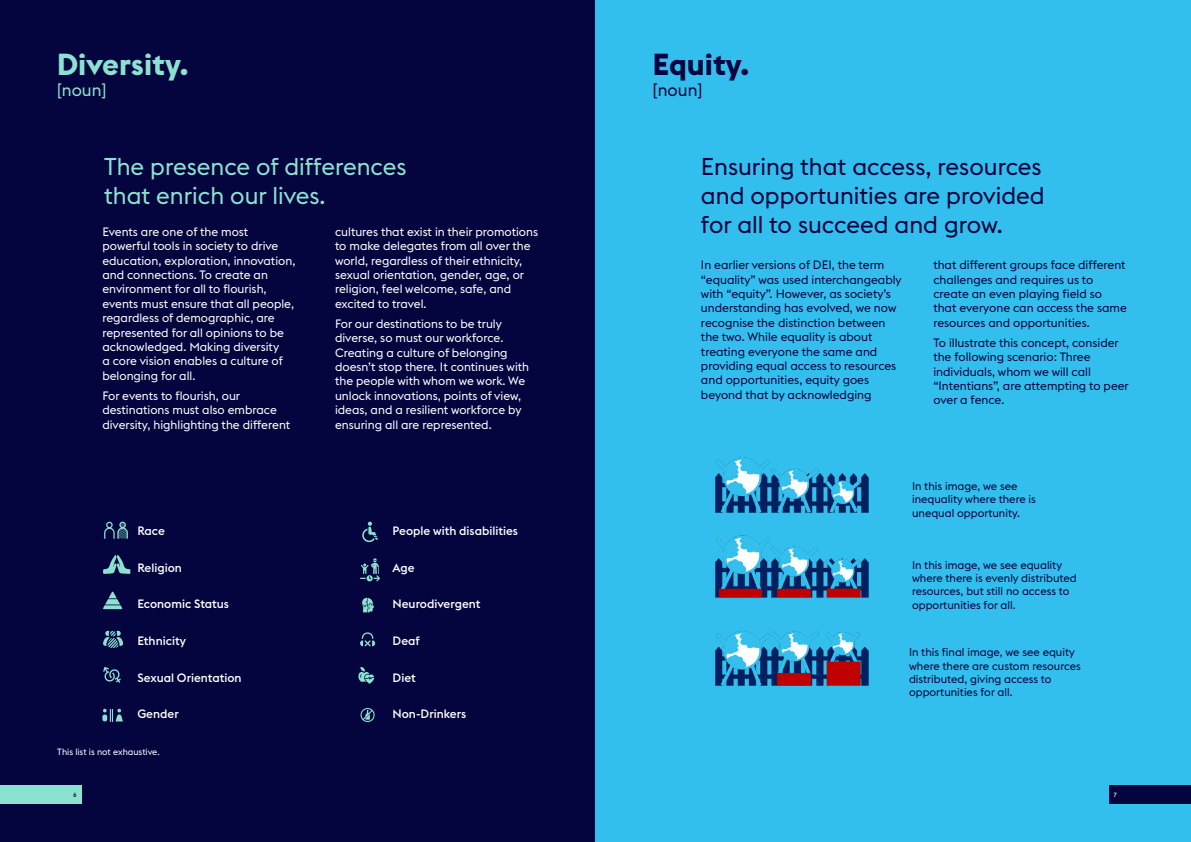
<style>
.page{position:relative;width:1191px;height:842px;background:#fff}
.page>*{position:absolute;margin:0;border:0;box-sizing:border-box;transform-origin:0 0}
.t1{font:700 30px "Euclid Flex B";color:#8ce2d0}
.t2{font:700 30px "Euclid Flex B";color:#04043f}
.t3{font:24px/28.8px "Euclid Flex B";color:#04043f}
.t4{font:24px/28.8px "Euclid Flex B";color:#8ce2d0}
.t5{font:17px "Euclid Flex B";color:#8ce2d0}
.t6{font:17px "Euclid Flex B";color:#04043f}
.t7{font:12px/14.4px "Euclid Flex B";color:#fff}
.t8{font:12px/14.4px "Euclid Flex B";color:#04043f}
.t9{font:500 12px "Euclid Flex B";color:#fff}
.t10{font:11.2px/13.4px "Euclid Flex B";color:#04043f}
.t11{font:9px "Euclid Flex B";color:#fff}
.t12{font:500 6px "Euclid Flex B";color:#000}
.t13{font:500 6px "Euclid Flex B";color:#fff}
</style>
<div class="page">
<div style="left:0;top:0;width:595px;height:842px;background:#04043f"></div>
<svg style="left:104px;top:522px;width:24px;height:17px"></svg>
<svg style="left:103px;top:555px;width:27px;height:19px"></svg>
<svg style="left:103px;top:592px;width:19px;height:17px"></svg>
<svg style="left:103px;top:631px;width:20px;height:17px"></svg>
<svg style="left:103px;top:667px;width:18px;height:16px"></svg>
<svg style="left:102px;top:709px;width:21px;height:13px"></svg>
<svg style="left:362px;top:522px;width:16px;height:20px"></svg>
<svg style="left:360px;top:558px;width:20px;height:23px"></svg>
<svg style="left:362px;top:598px;width:12px;height:14px"></svg>
<svg style="left:360px;top:632px;width:15px;height:14px"></svg>
<svg style="left:358px;top:667px;width:16px;height:17px"></svg>
<svg style="left:360px;top:708px;width:15px;height:14px"></svg>
<div style="left:595px;top:0;width:596px;height:842px;background:#33bfed"></div>
<img style="left:715px;top:631px;width:153px;height:55px">
<img style="left:715px;top:535px;width:153px;height:63px">
<img style="left:715px;top:458px;width:154px;height:55px">
<div style="left:1108px;top:785px;width:83px;height:19px;background:#04043f"></div>
<div style="left:0;top:785px;width:82px;height:19px;background:#8ce2d0"></div>
<h1 class="t1" style="left:57px;top:48px;width:133px">Diversity.</h1>
<h3 class="t5" style="left:57px;top:80px;width:52px">[noun]</h3>
<h2 class="t4" style="left:104px;top:153px;width:304px">The presence of differences that enrich our lives.</h2>
<p class="t7" style="left:102px;top:224px;width:194px">Events are one of the most powerful tools in society to drive education, exploration, innovation, and connections. To create an environment for all to flourish, events must ensure that all people, regardless of demographic, are represented for all opinions to be acknowledged. Making diversity<br>a core vision enables a culture of belonging for all.</p>
<p class="t7" style="left:102px;top:388px;width:189px">For events to flourish, our destinations must also embrace diversity, highlighting the different</p>
<p class="t9" style="left:137px;top:524px;width:29px">Race</p>
<p class="t9" style="left:137px;top:560px;width:46px">Religion</p>
<p class="t9" style="left:137px;top:597px;width:93px">Economic Status</p>
<p class="t9" style="left:137px;top:634px;width:50px">Ethnicity</p>
<p class="t9" style="left:137px;top:670px;width:106px">Sexual Orientation</p>
<p class="t9" style="left:137px;top:707px;width:43px">Gender</p>
<p class="t7" style="left:335px;top:224px;width:205px">cultures that exist in their promotions to make delegates from all over the world, regardless of their ethnicity, sexual orientation, gender, age, or religion, feel welcome, safe, and excited to travel.</p>
<p class="t7" style="left:335px;top:316px;width:196px">For our destinations to be truly diverse, so must our workforce.<br>Creating a culture of belonging doesn’t stop there. It continues with the people with whom we work. We unlock innovations, points of view, ideas, and a resilient workforce by ensuring all are represented.</p>
<p class="t9" style="left:392px;top:524px;width:127px">People with disabilities</p>
<p class="t9" style="left:392px;top:560px;width:24px">Age</p>
<p class="t9" style="left:392px;top:597px;width:89px">Neurodivergent</p>
<p class="t9" style="left:392px;top:634px;width:29px">Deaf</p>
<p class="t9" style="left:392px;top:670px;width:25px">Diet</p>
<p class="t9" style="left:392px;top:707px;width:75px">Non-Drinkers</p>
<h1 class="t2" style="left:652px;top:48px;width:98px">Equity.</h1>
<h3 class="t6" style="left:652px;top:80px;width:52px">[noun]</h3>
<h2 class="t3" style="left:701px;top:153px;width:345px">Ensuring that access, resources and opportunities are provided for all to succeed and grow.</h2>
<p class="t8" style="left:701px;top:258px;width:202px">In earlier versions of DEI, the term “equality” was used interchangeably with “equity”. However, as society’s understanding has evolved, we now recognise the distinction between the two. While equality is about treating everyone the same and providing equal access to resources and opportunities, equity goes beyond that by acknowledging</p>
<p class="t8" style="left:933px;top:258px;width:195px">that different groups face different challenges and requires us to create an even playing field so that everyone can access the same resources and opportunities.</p>
<p class="t8" style="left:933px;top:335px;width:197px">To illustrate this concept, consider the following scenario: Three individuals, whom we will call “Intentians”, are attempting to peer over a fence.</p>
<p class="t10" style="left:912px;top:479px;width:125px">In this image, we see inequality where there is unequal opportunity.</p>
<p class="t10" style="left:912px;top:558px;width:166px">In this image, we see equality where there is evenly distributed resources, but still no access to opportunities for all.</p>
<p class="t10" style="left:909px;top:645px;width:173px">In this final image, we see equity where there are custom resources distributed, giving access to opportunities for all.</p>
<p class="t11" style="left:57px;top:747px;width:104px">This list is not exhaustive.</p>
<p class="t12" style="left:73px;top:791px;width:5px">6</p>
<p class="t13" style="left:1113px;top:791px;width:5px">7</p>
</div>
